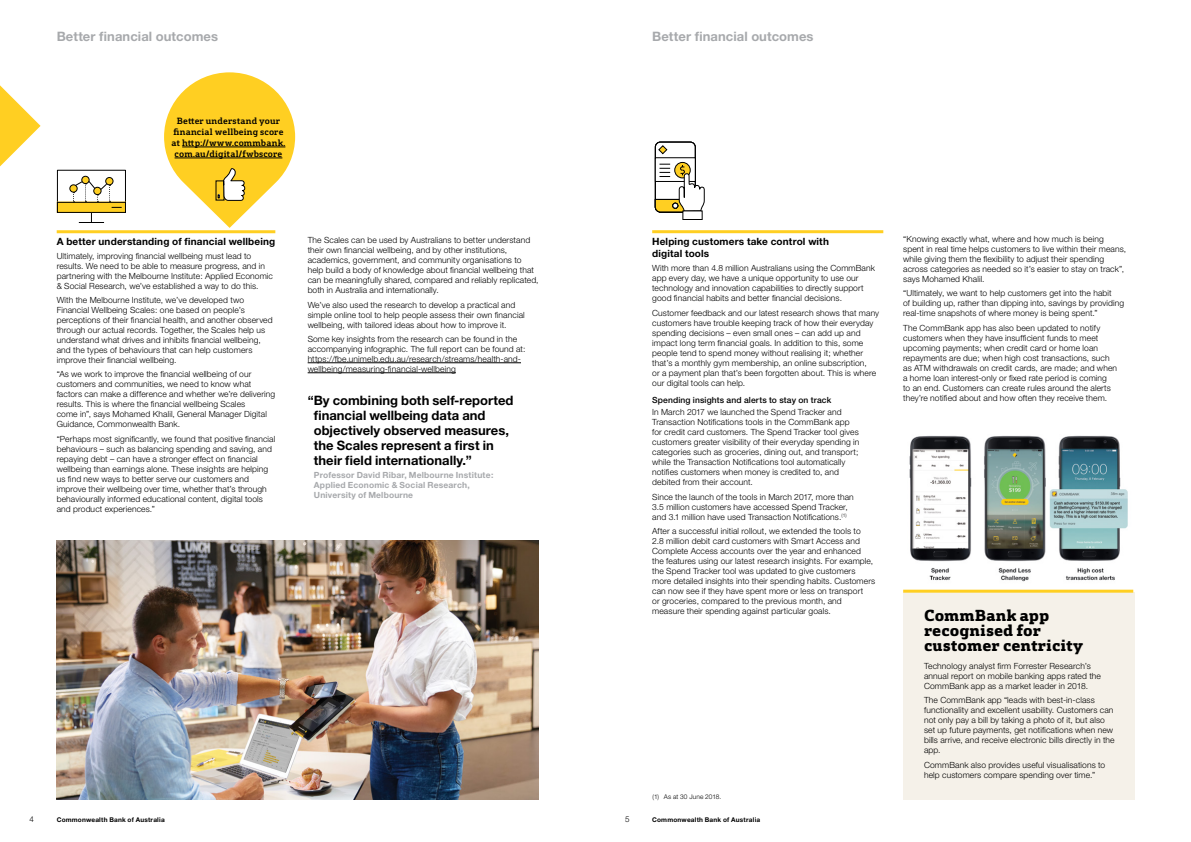
<style>
.page{position:relative;width:1191px;height:842px;background:#fff}
.page>*{position:absolute;margin:0;border:0;box-sizing:border-box;transform-origin:0 0}
.t1{font:800 15px/15px "CBA Slab";color:#000}
.t2{font:700 13px/15px "Helvetica Neue";color:#000}
.t3{font:700 13px "Helvetica Neue";letter-spacing:.005em;color:#a7a9ac}
.t4{font:700 10px/12.5px "Helvetica Neue";letter-spacing:.015em;color:#000}
.t5{font:300 8.5px/10px "Helvetica Neue";letter-spacing:.015em;color:#000}
.t6{font:700 8.5px/10px "Helvetica Neue";letter-spacing:.02em;color:#a7a9ac}
.t7{font:700 8.5px/11px "CBA Slab";letter-spacing:.015em;color:#000;text-align:center}
.t8{font:500 8.5px "Helvetica Neue";letter-spacing:.015em;color:#000}
.t9{font:300 8px "Helvetica Neue";color:#000}
.t10{font:700 6.5px "Helvetica Neue";letter-spacing:.03em;color:#000}
.t11{font:300 6.5px "Helvetica Neue";letter-spacing:.02em;color:#000}
</style>
<div class="page">
<img style="left:909px;top:435px;width:219px;height:147px">
<div style="left:903px;top:591px;width:231px;height:208px;background:#f5f1e9"></div>
<hr style="left:903px;top:590px;width:230px;height:3px;background:#ffcf22">
<hr style="left:57px;top:230px;width:218px;height:3px;background:#ffcf22">
<hr style="left:652px;top:230px;width:231px;height:3px;background:#ffcf22">
<svg style="left:164px;top:72px;width:131px;height:156px"></svg>
<div style="left:57px;top:170px;width:69px;height:43px;border:1px solid #000"></div>
<div style="left:57px;top:202px;width:69px;height:11px;border:1px solid #000"></div>
<div style="left:82px;top:176px;width:7px;height:8px;background:#ffcf22;border-radius:50%"></div>
<div style="left:81px;top:176px;width:9px;height:8px;border:1px solid #000;border-radius:50%"></div>
<div style="left:105px;top:177px;width:9px;height:8px;border:1px solid #000;border-radius:50%"></div>
<svg style="left:57px;top:180px;width:68px;height:43px"></svg>
<div style="left:682px;top:210px;width:20px;height:10px;border:1px solid #000"></div>
<svg style="left:654px;top:142px;width:51px;height:71px"></svg>
<hr style="left:308px;top:363px;width:213px;height:1px;background:#000">
<hr style="left:308px;top:373px;width:148px;height:1px;background:#000">
<img style="left:57px;top:540px;width:482px;height:259px">
<svg style="left:0;top:85px;width:41px;height:82px"></svg>
<h2 class="t3" style="left:57px;top:28px;width:163px">Better financial outcomes</h2>
<h2 class="t3" style="left:652px;top:28px;width:163px">Better financial outcomes</h2>
<p class="t7" style="left:172px;top:114px;width:115px">Better understand your financial wellbeing score at http://www.commbank. com.au/digital/fwbscore</p>
<p class="t4" style="left:57px;top:235px;width:220px">A better understanding of financial wellbeing</p>
<p class="t5" style="left:57px;top:251px;width:218px">Ultimately, improving financial wellbeing must lead to results. We need to be able to measure progress, and in partnering with the Melbourne Institute: Applied Economic &amp; Social Research, we’ve established a way to do this.</p>
<p class="t5" style="left:57px;top:295px;width:217px">With the Melbourne Institute, we’ve developed two Financial Wellbeing Scales: one based on people’s perceptions of their financial health, and another observed through our actual records. Together, the Scales help us understand what drives and inhibits financial wellbeing, and the types of behaviours that can help customers improve their financial wellbeing.</p>
<p class="t5" style="left:57px;top:369px;width:220px">“As we work to improve the financial wellbeing of our customers and communities, we need to know what factors can make a difference and whether we’re delivering results. This is where the financial wellbeing Scales<br>come in”, says Mohamed Khalil, General Manager Digital Guidance, Commonwealth Bank.</p>
<p class="t5" style="left:57px;top:433px;width:220px">“Perhaps most significantly, we found that positive financial behaviours – such as balancing spending and saving, and repaying debt – can have a stronger effect on financial wellbeing than earnings alone. These insights are helping us find new ways to better serve our customers and improve their wellbeing over time, whether that’s through behaviourally informed educational content, digital tools and product experiences.”</p>
<p class="t5" style="left:308px;top:235px;width:232px">The Scales can be used by Australians to better understand their own financial wellbeing, and by other institutions, academics, government, and community organisations to help build a body of knowledge about financial wellbeing that can be meaningfully shared, compared and reliably replicated, both in Australia and internationally.</p>
<p class="t5" style="left:308px;top:299px;width:219px">We’ve also used the research to develop a practical and simple online tool to help people assess their own financial wellbeing, with tailored ideas about how to improve it.</p>
<p class="t5" style="left:308px;top:334px;width:219px">Some key insights from the research can be found in the accompanying infographic. The full report can be found at: https://fbe.unimelb.edu.au/research/streams/health-and&shy;wellbeing/measuring-financial-wellbeing</p>
<h2 class="t2" style="left:314px;top:393px;width:201px;text-indent:-6px">“By combining both self-reported financial wellbeing data and objectively observed measures, the Scales represent a first in their field internationally.”</h2>
<p class="t6" style="left:314px;top:470px;width:181px">Professor David Ribar, Melbourne Institute:<br>Applied Economic &amp; Social Research,<br>University of Melbourne</p>
<p class="t4" style="left:652px;top:234px;width:178px">Helping customers take control with digital tools</p>
<p class="t5" style="left:652px;top:263px;width:224px">With more than 4.8 million Australians using the CommBank app every day, we have a unique opportunity to use our technology and innovation capabilities to directly support good financial habits and better financial decisions.</p>
<p class="t5" style="left:652px;top:307px;width:228px">Customer feedback and our latest research shows that many customers have trouble keeping track of how their everyday spending decisions – even small ones – can add up and impact long term financial goals. In addition to this, some people tend to spend money without realising it; whether that’s a monthly gym membership, an online subscription,<br>or a payment plan that’s been forgotten about. This is where our digital tools can help.</p>
<p class="t8" style="left:652px;top:394px;width:180px">Spending insights and alerts to stay on track</p>
<p class="t5" style="left:652px;top:407px;width:209px">In March 2017 we launched the Spend Tracker and Transaction Notifications tools in the CommBank app for credit card customers. The Spend Tracker tool gives customers greater visibility of their everyday spending in categories such as groceries, dining out, and transport; while the Transaction Notifications tool automatically notifies customers when money is credited to, and debited from their account.</p>
<p class="t5" style="left:652px;top:491px;width:203px">Since the launch of the tools in March 2017, more than<br>3.5 million customers have accessed Spend Tracker, and 3.1 million have used Transaction Notifications.<sup>(1)</sup></p>
<p class="t5" style="left:652px;top:526px;width:224px">After a successful initial rollout, we extended the tools to<br>2.8 million debit card customers with Smart Access and Complete Access accounts over the year and enhanced<br>the features using our latest research insights. For example, the Spend Tracker tool was updated to give customers more detailed insights into their spending habits. Customers can now see if they have spent more or less on transport<br>or groceries, compared to the previous month, and measure their spending against particular goals.</p>
<p class="t11" style="left:652px;top:793px;width:70px">(1) As at 30 June 2018.</p>
<p class="t9" style="left:30px;top:814px;width:6px">4</p>
<p class="t10" style="left:57px;top:816px;width:110px">Commonwealth Bank of Australia</p>
<p class="t9" style="left:625px;top:814px;width:6px">5</p>
<p class="t10" style="left:652px;top:816px;width:110px">Commonwealth Bank of Australia</p>
<p class="t5" style="left:903px;top:234px;width:224px">“Knowing exactly what, where and how much is being spent in real time helps customers to live within their means, while giving them the flexibility to adjust their spending across categories as needed so it’s easier to stay on track”, says Mohamed Khalil.</p>
<p class="t5" style="left:903px;top:288px;width:223px">“Ultimately, we want to help customers get into the habit<br>of building up, rather than dipping into, savings by providing real-time snapshots of where money is being spent.”</p>
<p class="t5" style="left:903px;top:322px;width:215px">The CommBank app has also been updated to notify customers when they have insufficient funds to meet upcoming payments; when credit card or home loan repayments are due; when high cost transactions, such as ATM withdrawals on credit cards, are made; and when a home loan interest-only or fixed rate period is coming<br>to an end. Customers can create rules around the alerts they’re notified about and how often they receive them.</p>
<h1 class="t1" style="left:924px;top:608px;width:161px">CommBank app recognised for customer centricity</h1>
<p class="t5" style="left:924px;top:661px;width:178px">Technology analyst firm Forrester Research’s annual report on mobile banking apps rated the<br>CommBank app as a market leader in 2018.</p>
<p class="t5" style="left:924px;top:695px;width:192px">The CommBank app “leads with best-in-class functionality and excellent usability. Customers can not only pay a bill by taking a photo of it, but also set up future payments, get notifications when new bills arrive, and receive electronic bills directly in the app.</p>
<p class="t5" style="left:924px;top:759px;width:183px">CommBank also provides useful visualisations to help customers compare spending over time.”</p>
</div>
